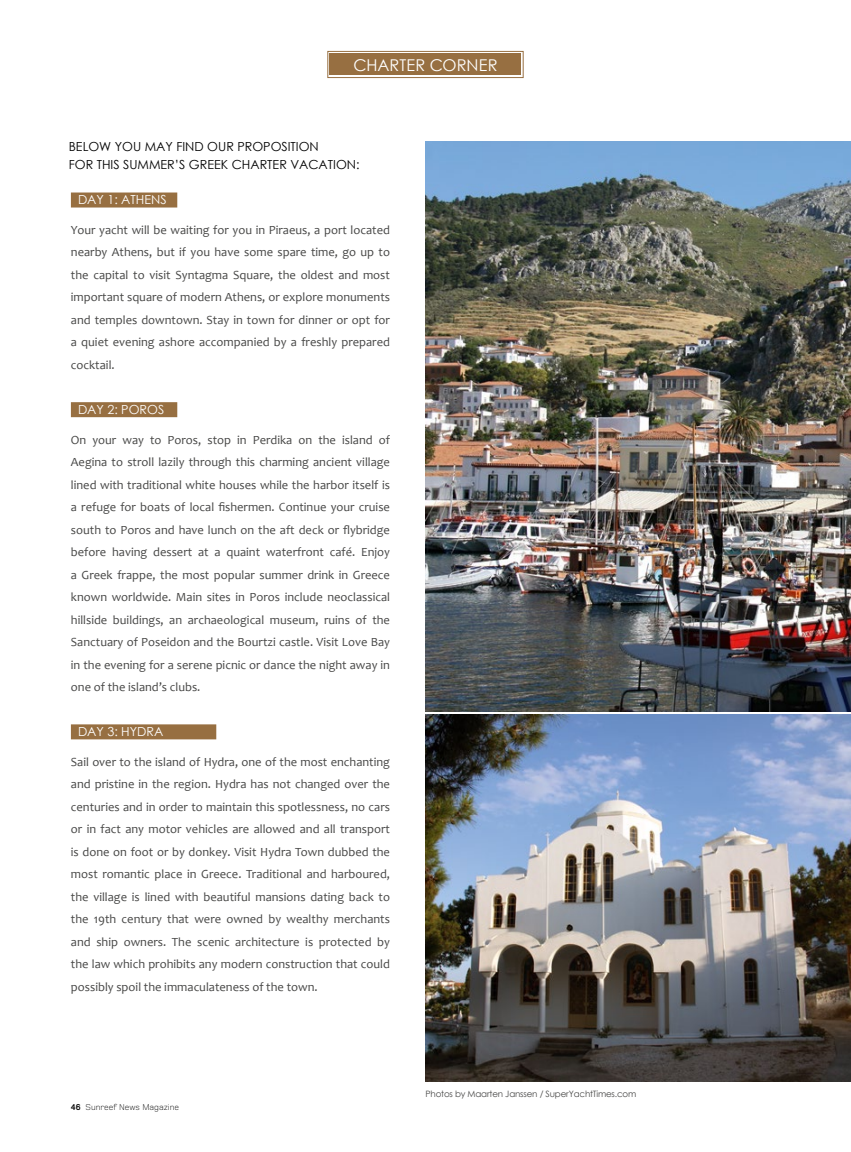
<style>
.page{position:relative;width:851px;height:1152px;background:#fff}
.page>*{position:absolute;margin:0;border:0;box-sizing:border-box;transform-origin:0 0}
.t1{font:16.25px "Century Gothic";color:#fff}
.t2{font:12.5px/22.5px "Candara";color:#484847;text-align:justify}
.t3{font:12.5px/17.5px "Century Gothic";color:#000}
.t4{font:12.5px "Century Gothic";color:#fff}
.t5{font:8.75px "Century Gothic";letter-spacing:-.02em;color:#484847}
.t6{font:300 8.75px "Foundry Monoline PL";color:#000}
.s1{font-weight:700}
</style>
<div class="page">
<div style="left:71px;top:192px;width:106px;height:15px;background:#976f41"></div>
<div style="left:71px;top:402px;width:106px;height:15px;background:#976f41"></div>
<div style="left:71px;top:724px;width:145px;height:15px;background:#976f41"></div>
<img style="left:425px;top:142px;width:425px;height:570px">
<img style="left:425px;top:714px;width:425px;height:367px">
<svg style="left:327px;top:51px;width:197px;height:27px;background:#a6845d"></svg>
<div style="left:331px;top:55px;width:188px;height:19px;border:1px solid #976f41"></div>
<h1 class="t1" style="left:353px;top:54px;width:146px">CHARTER CORNER</h1>
<p class="t3" style="left:69px;top:138px;width:292px">BELOW YOU MAY FIND OUR PROPOSITION<br>FOR THIS SUMMER’S GREEK CHARTER VACATION:</p>
<p class="t4" style="left:78px;top:191px;width:90px">DAY 1: ATHENS</p>
<p class="t2" style="left:71px;top:218px;width:320px">Your yacht will be waiting for you in Piraeus, a port located nearby Athens, but if you have some spare time, go up to the capital to visit Syntagma Square, the oldest and most important square of modern Athens, or explore monuments and temples downtown. Stay in town for dinner or opt for a quiet evening ashore accompanied by a freshly prepared cocktail.</p>
<p class="t4" style="left:78px;top:401px;width:88px">DAY 2: POROS</p>
<p class="t2" style="left:71px;top:428px;width:320px">On your way to Poros, stop in Perdika on the island of Aegina to stroll lazily through this charming ancient village lined with traditional white houses while the harbor itself is a refuge for boats of local fishermen. Continue your cruise south to Poros and have lunch on the aft deck or flybridge before having dessert at a quaint waterfront café. Enjoy a Greek frappe, the most popular summer drink in Greece known worldwide. Main sites in Poros include neoclassical hillside buildings, an archaeological museum, ruins of the Sanctuary of Poseidon and the Bourtzi castle. Visit Love Bay in the evening for a serene picnic or dance the night away in one of the island’s clubs.</p>
<p class="t4" style="left:78px;top:723px;width:87px">DAY 3: HYDRA</p>
<p class="t2" style="left:71px;top:750px;width:320px">Sail over to the island of Hydra, one of the most enchanting and pristine in the region. Hydra has not changed over the centuries and in order to maintain this spotlessness, no cars or in fact any motor vehicles are allowed and all transport is done on foot or by donkey. Visit Hydra Town dubbed the most romantic place in Greece. Traditional and harboured, the village is lined with beautiful mansions dating back to the 19th century that were owned by wealthy merchants and ship owners. The scenic architecture is protected by the law which prohibits any modern construction that could possibly spoil the immaculateness of the town.</p>
<p class="t6" style="left:71px;top:1102px;width:110px"><span class="s1">46</span> Sunreef News Magazine</p>
<p class="t5" style="left:425px;top:1088px;width:212px">Photos by Maarten Janssen / SuperYachtTimes.com</p>
</div>
